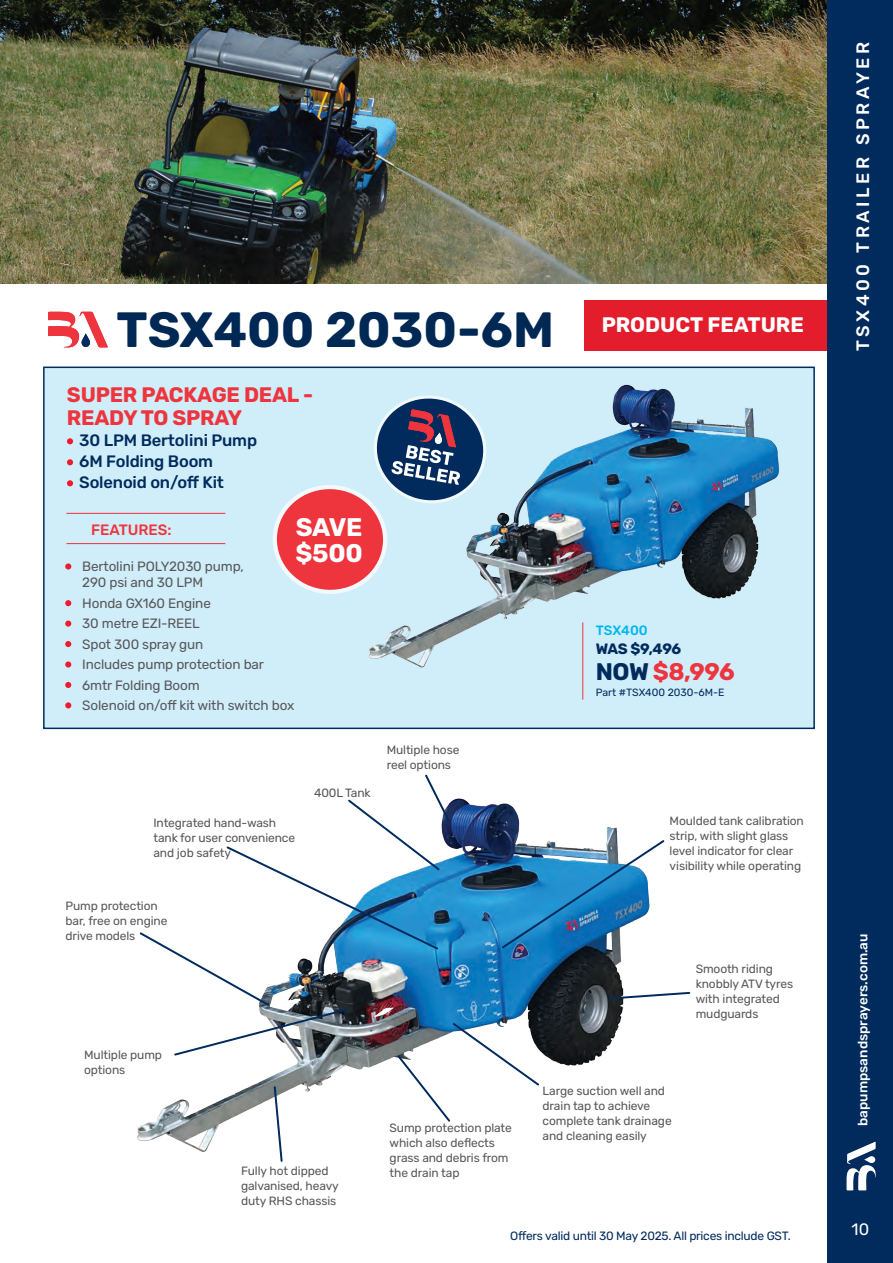
<style>
.page{position:relative;width:893px;height:1263px;background:#fff}
.page>*{position:absolute;margin:0;border:0;box-sizing:border-box;transform-origin:0 0}
.t1{font:700 49.5px "Rubik";color:#002855}
.t2{font:700 25.5px/25.5px "Rubik";letter-spacing:-.01em;color:#fff}
.t3{font:700 24px "Rubik";letter-spacing:-.02em;color:#ee343d}
.t4{font:700 21px/22.5px "Rubik";letter-spacing:-.01em;color:#ee343d}
.t5{font:700 21px "Rubik";color:#fff}
.t6{font:500 18px "Rubik";letter-spacing:.2em;color:#fff}
.t7{font:500 16.5px/21px "Rubik";letter-spacing:-.01em;color:#002b5c}
.t8{font:16.5px "Rubik";color:#fff}
.t9{font:500 15px "Rubik";color:#ee343d}
.t10{font:700 15px "Rubik";letter-spacing:-.03em;color:#002b5c}
.t11{font:13.5px/20.4px "Rubik";letter-spacing:-.01em;color:#57585a}
.t12{font:500 13.5px "Rubik";color:#fff}
.t13{font:500 13.5px "Rubik";letter-spacing:-.005em;color:#00b6ef}
.t14{font:12px/15px "Rubik";letter-spacing:-.01em;color:#57585a}
.t15{font:12px "Rubik";letter-spacing:-.02em;color:#002b5c}
.t16{font:10.5px "Rubik";color:#002b5c}
.s1{color:#002b5c}
</style>
<div class="page">
<img style="left:0;top:0;width:828px;height:284px">
<svg style="left:48px;top:311px;width:60px;height:36px"></svg>
<div style="left:43px;top:367px;width:772px;height:362px;background:#d0edfa;border:2px solid #002b5c"></div>
<img style="left:369px;top:384px;width:411px;height:305px">
<svg style="left:67px;top:438px;width:6px;height:6px"></svg>
<svg style="left:67px;top:459px;width:6px;height:6px"></svg>
<svg style="left:67px;top:480px;width:6px;height:6px"></svg>
<svg style="left:65px;top:563px;width:6px;height:6px"></svg>
<svg style="left:65px;top:600px;width:6px;height:6px"></svg>
<div style="left:65px;top:620px;width:6px;height:7px;background:#ee1b2c;border-radius:50%"></div>
<svg style="left:65px;top:641px;width:6px;height:6px"></svg>
<svg style="left:65px;top:661px;width:6px;height:6px"></svg>
<svg style="left:65px;top:682px;width:6px;height:6px"></svg>
<svg style="left:65px;top:702px;width:6px;height:6px"></svg>
<hr style="left:66px;top:543px;width:159px;height:1px;background:#ee343d">
<hr style="left:66px;top:513px;width:159px;height:1px;background:#ee343d">
<hr style="left:582px;top:622px;width:1px;height:78px;background:#ee343d">
<svg style="left:272px;top:387px;width:223px;height:209px"></svg>
<svg style="left:138px;top:774px;width:553px;height:388px"></svg>
<div style="left:584px;top:301px;width:244px;height:50px;background:#e41d2d"></div>
<div style="left:828px;top:0;width:65px;height:1263px;background:#002b5c"></div>
<svg style="left:846px;top:1141px;width:30px;height:49px"></svg>
<h1 class="t1" style="left:117px;top:302px;width:439px">TSX400 2030-6M</h1>
<h3 class="t4" style="left:67px;top:384px;width:248px">SUPER PACKAGE DEAL -<br>READY TO SPRAY</h3>
<h3 class="t7" style="left:79px;top:430px;width:179px">30 LPM Bertolini Pump<br>6M Folding Boom<br>Solenoid on/off Kit</h3>
<h2 class="t2" style="left:296px;top:515px;width:69px">SAVE $500</h2>
<p class="t9" style="left:91px;top:522px;width:82px">FEATURES:</p>
<p class="t11" style="left:82px;top:559px;width:163px;line-height:16.2px">Bertolini POLY2030 pump,<br>290 psi and 30 LPM</p>
<p class="t11" style="left:82px;top:593px;width:214px">Honda GX160 Engine<br>30 metre EZI-REEL<br>Spot 300 spray gun<br>Includes pump protection bar<br>6mtr Folding Boom<br>Solenoid on/off kit with switch box</p>
<p class="t14" style="left:153px;top:816px;width:143px">Integrated hand-wash tank for user convenience and job safety</p>
<p class="t14" style="left:66px;top:899px;width:103px">Pump protection bar, free on engine drive models</p>
<p class="t14" style="left:314px;top:785px;width:58px">400L Tank</p>
<p class="t14" style="left:387px;top:742px;width:74px">Multiple hose reel options</p>
<p class="t14" style="left:84px;top:1048px;width:79px">Multiple pump options</p>
<h3 class="t5" style="left:602px;top:313px;width:204px">PRODUCT FEATURE</h3>
<p class="t13" style="left:596px;top:622px;width:53px">TSX400</p>
<p class="t10" style="left:596px;top:641px;width:87px">WAS $9,496</p>
<h3 class="t3" style="left:596px;top:658px;width:140px"><span class="s1">NOW</span> $8,996</h3>
<p class="t16" style="left:596px;top:687px;width:130px">Part #TSX400 2030-6M-E</p>
<p class="t14" style="left:670px;top:813px;width:136px">Moulded tank calibration strip, with slight glass level indicator for clear visibility while operating</p>
<p class="t14" style="left:696px;top:962px;width:99px">Smooth riding knobbly ATV tyres with integrated mudguards</p>
<p class="t14" style="left:390px;top:1121px;width:124px">Sump protection plate which also deflects grass and debris from</p>
<p class="t14" style="left:241px;top:1163px;width:89px">Fully hot dipped</p>
<p class="t14" style="left:390px;top:1166px;width:71px">the drain tap</p>
<p class="t14" style="left:241px;top:1178px;width:99px">galvanised, heavy duty RHS chassis</p>
<p class="t14" style="left:543px;top:1083px;width:131px">Large suction well and drain tap to achieve complete tank drainage and cleaning easily</p>
<p class="t15" style="left:510px;top:1229px;width:282px">Offers valid until 30 May 2025. All prices include GST.</p>
<h3 class="t6" style="left:853px;top:351px;width:311px;rotate:-90deg">TSX400 TRAILER SPRAYER</h3>
<p class="t12" style="left:855px;top:1126px;width:194px;rotate:-90deg">bapumpsandsprayers.com.au</p>
<h3 class="t8" style="left:852px;top:1220px;width:19px">10</h3>
</div>
